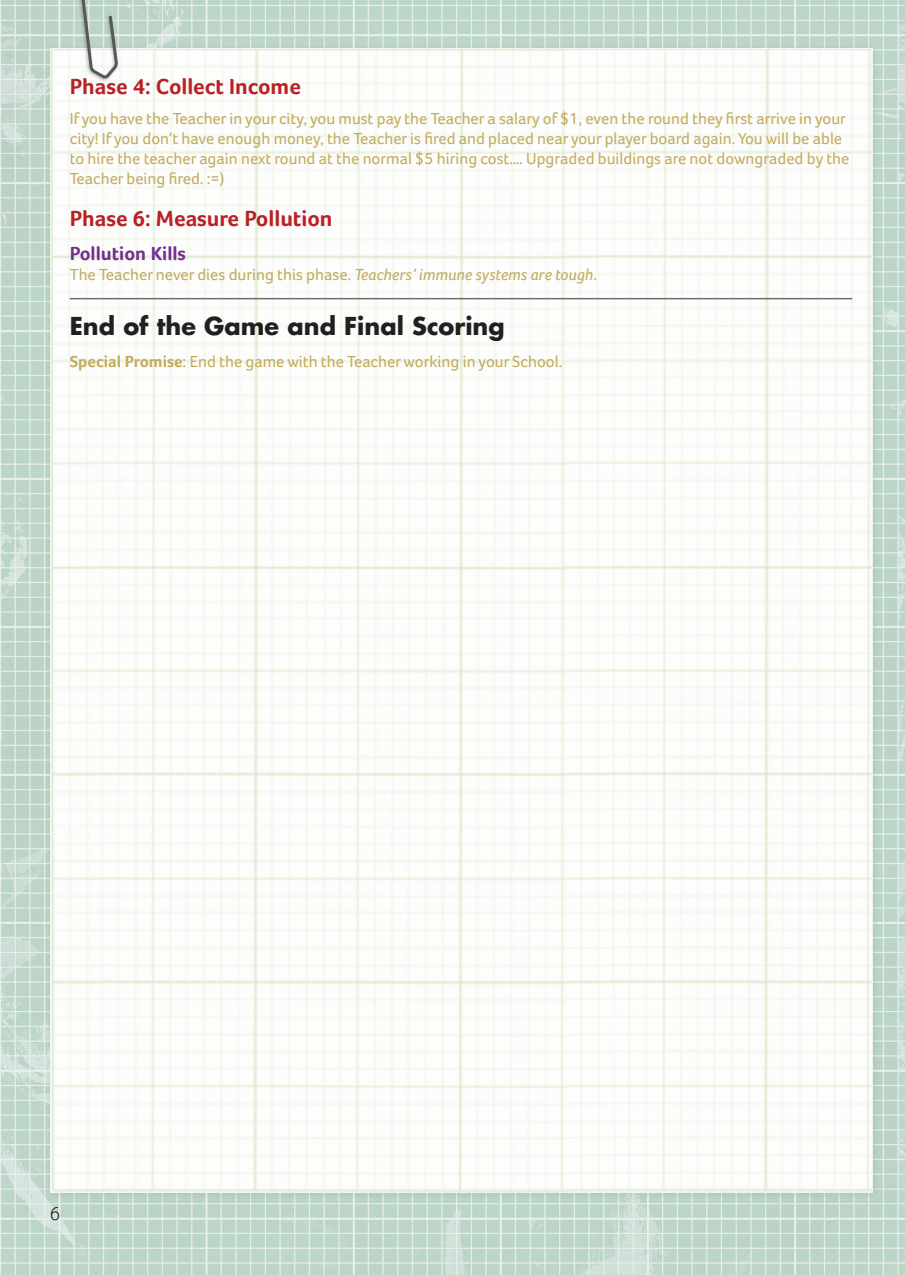
<style>
.page{position:relative;width:905px;height:1275px;background:#fff}
.page>*{position:absolute;margin:0;border:0;box-sizing:border-box;transform-origin:0 0}
.t1{font:700 24px "Futura Std";color:#231f20}
.t2{font:700 22.5px "Foco";color:#ba2126}
.t3{font:700 19.5px "Foco";color:#742f8d}
.t4{font:300 19.5px "Foco";color:#231f20}
.t5{font:16.5px/19.8px "Foco";color:#c2ab5c}
.s1{font-style:italic}
.s2{font-weight:700}
</style>
<div class="page">
<img style="left:0;top:0;width:905px;height:1275px">
<div style="left:43px;top:42px;width:839px;height:1160px;background:#231f20;opacity:.25"></div>
<img style="left:50px;top:49px;width:619px;height:1144px">
<img style="left:565px;top:49px;width:307px;height:1143px">
<hr style="left:70px;top:298px;width:782px;height:1px;background:#6c6d70">
<div style="left:72px;top:0;width:47px;height:82px;background:#231f20;opacity:.3"></div>
<svg style="left:74px;top:0;width:46px;height:81px"></svg>
<svg style="left:0;top:0;width:7px;height:7px"></svg>
<svg style="left:0;top:1268px;width:7px;height:7px"></svg>
<svg style="left:898px;top:0;width:7px;height:7px"></svg>
<svg style="left:898px;top:1268px;width:7px;height:7px"></svg>
<h2 class="t2" style="left:70px;top:73px;width:233px">Phase 4: Collect Income</h2>
<p class="t5" style="left:70px;top:109px;width:781px">If you have the Teacher in your city, you must pay the Teacher a salary of $1, even the round they first arrive in your city! If you don’t have enough money, the Teacher is fired and placed near your player board again. You will be able to hire the teacher again next round at the normal $5 hiring cost…. Upgraded buildings are not downgraded by the Teacher being fired. :=)</p>
<h2 class="t2" style="left:70px;top:205px;width:264px">Phase 6: Measure Pollution</h2>
<p class="t3" style="left:70px;top:242px;width:118px">Pollution Kills</p>
<p class="t5" style="left:70px;top:264px;width:529px">The Teacher never dies during this phase. <span class="s1">Teachers’ immune systems are tough</span>.</p>
<h1 class="t1" style="left:70px;top:310px;width:436px">End of the Game and Final Scoring</h1>
<p class="t5" style="left:70px;top:352px;width:494px"><span class="s2">Special Promise</span>: End the game with the Teacher working in your School.</p>
<p class="t4" style="left:50px;top:1202px;width:12px">6</p>
</div>
